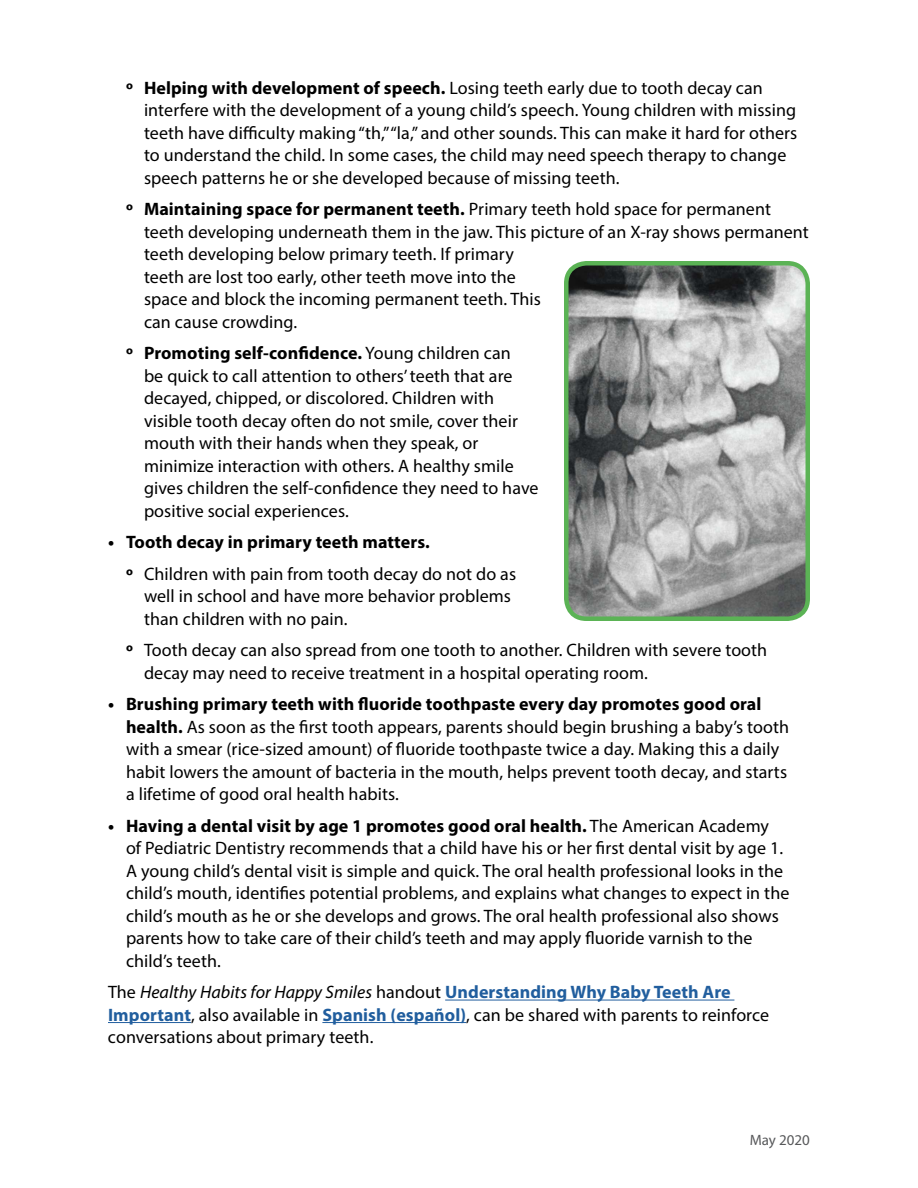
<style>
.page{position:relative;width:918px;height:1188px;background:#fff}
.page>*{position:absolute;margin:0;border:0;box-sizing:border-box;transform-origin:0 0}
.Body_text{font:18px/22.5px "Myriad Pro";letter-spacing:.005em;color:#000}
.t1{font:700 18px "Myriad Pro";letter-spacing:.005em;color:#000}
.t2{font:15px "Myriad Pro";color:#58595b}
.s1{font-weight:700}
.s2{font-style:italic}
.s3{font-weight:700;color:#215e9e}
</style>
<div class="page">
<hr style="left:445px;top:1000px;width:289px;height:1px;background:#215e9e">
<hr style="left:108px;top:1022px;width:83px;height:1px;background:#215e9e">
<hr style="left:322px;top:1022px;width:144px;height:1px;background:#215e9e">
<img style="left:566px;top:263px;width:239px;height:353px">
<div style="left:564px;top:261px;width:246px;height:360px;border:4px solid #5bb355;border-radius:20px"></div>
<p class="Body_text" style="left:144px;top:76px;width:655px;text-indent:-18px"><span class="s1">º Helping with development of speech.</span> Losing teeth early due to tooth decay can interfere with the development of a young child’s speech. Young children with missing teeth have difficulty making “th,” “la,” and other sounds. This can make it hard for others to understand the child. In some cases, the child may need speech therapy to change speech patterns he or she developed because of missing teeth.</p>
<p class="Body_text" style="left:144px;top:198px;width:666px;text-indent:-18px"><span class="s1">º Maintaining space for permanent teeth.</span> Primary teeth hold space for permanent teeth developing underneath them in the jaw. This picture of an X-ray shows permanent teeth developing below primary teeth. If primary<br>teeth are lost too early, other teeth move into the<br>space and block the incoming permanent teeth. This<br>can cause crowding.</p>
<p class="Body_text" style="left:144px;top:342px;width:396px;text-indent:-18px"><span class="s1">º Promoting self-confidence.</span> Young children can<br>be quick to call attention to others’ teeth that are decayed, chipped, or discolored. Children with visible tooth decay often do not smile, cover their mouth with their hands when they speak, or minimize interaction with others. A healthy smile gives children the self-confidence they need to have positive social experiences.</p>
<p class="t1" style="left:108px;top:530px;width:323px">• Tooth decay in primary teeth matters.</p>
<p class="Body_text" style="left:144px;top:562px;width:374px;text-indent:-18px"><span class="s1">º</span> Children with pain from tooth decay do not do as well in school and have more behavior problems than children with no pain.</p>
<p class="Body_text" style="left:144px;top:639px;width:625px;text-indent:-18px"><span class="s1">º</span> Tooth decay can also spread from one tooth to another. Children with severe tooth decay may need to receive treatment in a hospital operating room.</p>
<p class="Body_text" style="left:126px;top:693px;width:665px;text-indent:-18px"><span class="s1">• Brushing primary teeth with fluoride toothpaste every day promotes good oral health.</span> As soon as the first tooth appears, parents should begin brushing a baby’s tooth with a smear (rice-sized amount) of fluoride toothpaste twice a day. Making this a daily habit lowers the amount of bacteria in the mouth, helps prevent tooth decay, and starts a lifetime of good oral health habits.</p>
<p class="Body_text" style="left:126px;top:814px;width:665px;text-indent:-18px"><span class="s1">• Having a dental visit by age 1 promotes good oral health.</span> The American Academy<br>of Pediatric Dentistry recommends that a child have his or her first dental visit by age 1.<br>A young child’s dental visit is simple and quick. The oral health professional looks in the child’s mouth, identifies potential problems, and explains what changes to expect in the child’s mouth as he or she develops and grows. The oral health professional also shows parents how to take care of their child’s teeth and may apply fluoride varnish to the child’s teeth.</p>
<p class="Body_text" style="left:108px;top:981px;width:663px">The <span class="s2">Healthy Habits for Happy Smiles</span> handout <span class="s3">Understanding Why Baby Teeth Are<br>Important</span>, also available in <span class="s3">Spanish (español)</span>, can be shared with parents to reinforce conversations about primary teeth.</p>
<p class="t2" style="left:750px;top:1131px;width:62px">May 2020</p>
</div>
